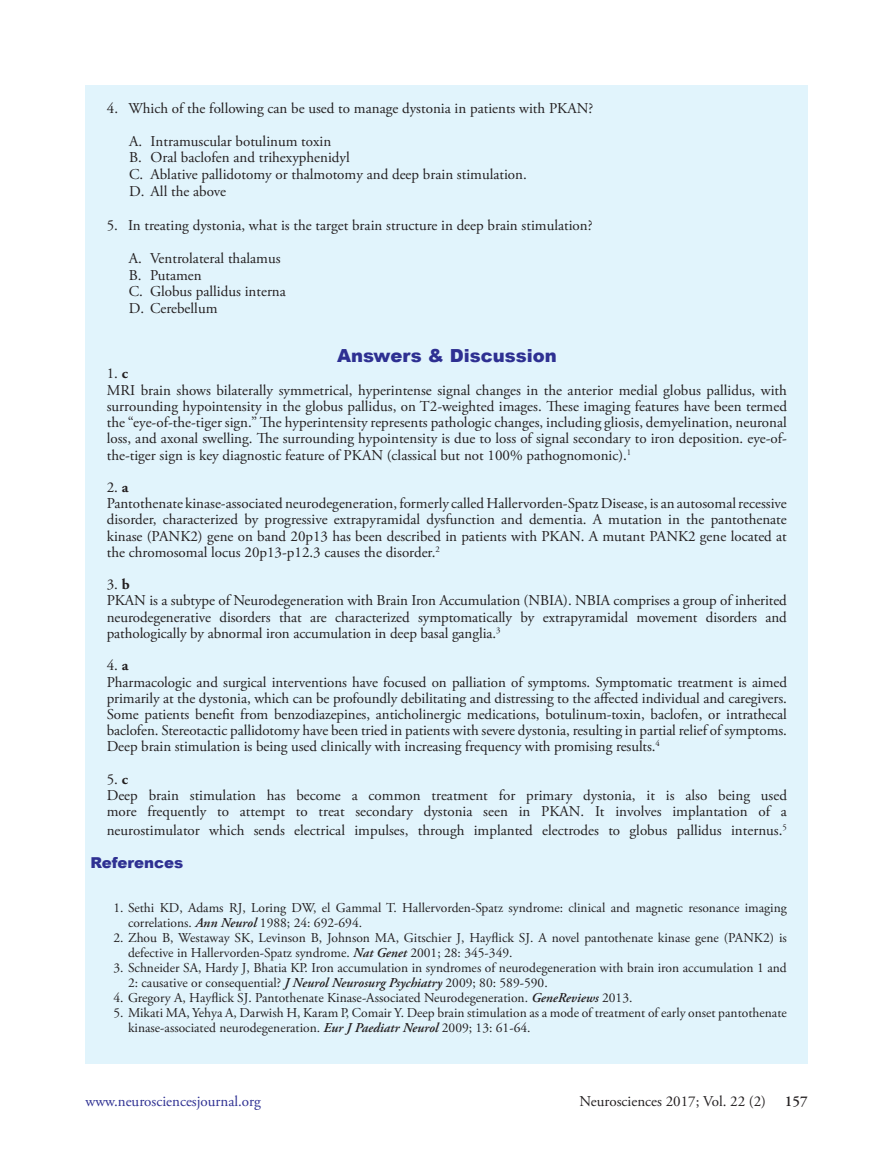
<style>
.page{position:relative;width:893px;height:1149px;background:#fff}
.page>*{position:absolute;margin:0;border:0;box-sizing:border-box;transform-origin:0 0}
.t1{font:900 18px "Arial";color:#2e3092}
.t2{font:15px/16.2px "Adobe Garamond Pro";color:#231f20;text-align:justify}
.t3{font:15px "Adobe Garamond Pro";color:#2e3092}
.t4{font:900 15px "Arial";color:#2e3092}
.t5{font:600 15px "Adobe Garamond Pro";color:#231f20}
.t6{font:13.5px/15px "Adobe Garamond Pro";color:#231f20}
.s1{font-weight:700}
.s2{font-weight:600;font-style:italic}
</style>
<div class="page">
<div style="left:86px;top:85px;width:722px;height:978px;background:#e1f4fc"></div>
<p class="t2" style="left:107px;top:100px;width:488px">4. Which of the following can be used to manage dystonia in patients with PKAN?</p>
<p class="t2" style="left:129px;top:133px;width:204px">A. Intramuscular botulinum toxin</p>
<p class="t2" style="left:129px;top:150px;width:222px">B. Oral baclofen and trihexyphenidyl</p>
<p class="t2" style="left:129px;top:166px;width:399px">C. Ablative pallidotomy or thalmotomy and deep brain stimulation.</p>
<p class="t2" style="left:129px;top:183px;width:98px">D. All the above</p>
<p class="t2" style="left:107px;top:218px;width:487px">5. In treating dystonia, what is the target brain structure in deep brain stimulation?</p>
<p class="t2" style="left:129px;top:251px;width:153px">A. Ventrolateral thalamus</p>
<p class="t2" style="left:129px;top:267px;width:75px">B. Putamen</p>
<p class="t2" style="left:129px;top:284px;width:159px">C. Globus pallidus interna</p>
<p class="t2" style="left:129px;top:300px;width:90px">D. Cerebellum</p>
<p class="t1" style="left:337px;top:342px;width:221px">Answers &amp; Discussion</p>
<p class="t2" style="left:107px;top:366px;width:23px">1. <span class="s1">c</span></p>
<p class="t2" style="left:107px;top:382px;width:682px">MRI brain shows bilaterally symmetrical, hyperintense signal changes in the anterior medial globus pallidus, with surrounding hypointensity in the globus pallidus, on T2-weighted images. These imaging features have been termed the “eye-of-the-tiger sign.” The hyperintensity represents pathologic changes, including gliosis, demyelination, neuronal loss, and axonal swelling. The surrounding hypointensity is due to loss of signal secondary to iron deposition. eye-of&shy;the-tiger sign is key diagnostic feature of PKAN (classical but not 100% pathognomonic).<sup>1</sup></p>
<p class="t2" style="left:107px;top:479px;width:23px">2. <span class="s1">a</span></p>
<p class="t2" style="left:107px;top:495px;width:682px">Pantothenate kinase-associated neurodegeneration, formerly called Hallervorden-Spatz Disease, is an autosomal recessive disorder, characterized by progressive extrapyramidal dysfunction and dementia. A mutation in the pantothenate kinase (PANK2) gene on band 20p13 has been described in patients with PKAN. A mutant PANK2 gene located at the chromosomal locus 20p13-p12.3 causes the disorder.<sup>2</sup></p>
<p class="t2" style="left:107px;top:576px;width:24px">3. <span class="s1">b</span></p>
<p class="t2" style="left:107px;top:593px;width:682px">PKAN is a subtype of Neurodegeneration with Brain Iron Accumulation (NBIA). NBIA comprises a group of inherited neurodegenerative disorders that are characterized symptomatically by extrapyramidal movement disorders and pathologically by abnormal iron accumulation in deep basal ganglia.<sup>3</sup></p>
<p class="t2" style="left:107px;top:657px;width:23px">4. <span class="s1">a</span></p>
<p class="t2" style="left:107px;top:674px;width:682px">Pharmacologic and surgical interventions have focused on palliation of symptoms. Symptomatic treatment is aimed primarily at the dystonia, which can be profoundly debilitating and distressing to the affected individual and caregivers.<br>Some patients benefit from benzodiazepines, anticholinergic medications, botulinum-toxin, baclofen, or intrathecal baclofen. Stereotactic pallidotomy have been tried in patients with severe dystonia, resulting in partial relief of symptoms.<br>Deep brain stimulation is being used clinically with increasing frequency with promising results.<sup>4</sup></p>
<p class="t2" style="left:107px;top:771px;width:23px">5. <span class="s1">c</span></p>
<p class="t2" style="left:107px;top:787px;width:682px">Deep brain stimulation has become a common treatment for primary dystonia, it is also being used more frequently to attempt to treat secondary dystonia seen in PKAN. It involves implantation of a</p>
<p class="t2" style="left:107px;top:822px;width:682px">neurostimulator which sends electrical impulses, through implanted electrodes to globus pallidus internus.<sup>5</sup></p>
<p class="t4" style="left:90px;top:851px;width:94px">References</p>
<p class="t6" style="left:128px;top:900px;width:660px;text-indent:-15px">1. Sethi KD, Adams RJ, Loring DW, el Gammal T. Hallervorden-Spatz syndrome: clinical and magnetic resonance imaging correlations. <span class="s2">Ann Neurol</span> 1988; 24: 692-694.</p>
<p class="t6" style="left:128px;top:930px;width:660px;text-indent:-15px">2. Zhou B, Westaway SK, Levinson B, Johnson MA, Gitschier J, Hayflick SJ. A novel pantothenate kinase gene (PANK2) is defective in Hallervorden-Spatz syndrome. <span class="s2">Nat Genet</span> 2001; 28: 345-349.</p>
<p class="t6" style="left:128px;top:960px;width:660px;text-indent:-15px">3. Schneider SA, Hardy J, Bhatia KP. Iron accumulation in syndromes of neurodegeneration with brain iron accumulation 1 and<br>2: causative or consequential? <span class="s2">J Neurol Neurosurg Psychiatry</span> 2009; 80: 589-590.</p>
<p class="t6" style="left:114px;top:990px;width:520px">4. Gregory A, Hayflick SJ. Pantothenate Kinase-Associated Neurodegeneration. <span class="s2">GeneReviews</span> 2013.</p>
<p class="t6" style="left:128px;top:1005px;width:660px;text-indent:-15px">5. Mikati MA, Yehya A, Darwish H, Karam P, Comair Y. Deep brain stimulation as a mode of treatment of early onset pantothenate kinase-associated neurodegeneration. <span class="s2">Eur J Paediatr Neurol</span> 2009; 13: 61-64.</p>
<p class="t3" style="left:86px;top:1091px;width:177px">www.neurosciencesjournal.org</p>
<p class="t2" style="left:580px;top:1093px;width:188px">Neurosciences 2017; Vol. 22 (2)</p>
<p class="t5" style="left:785px;top:1092px;width:24px">157</p>
</div>
